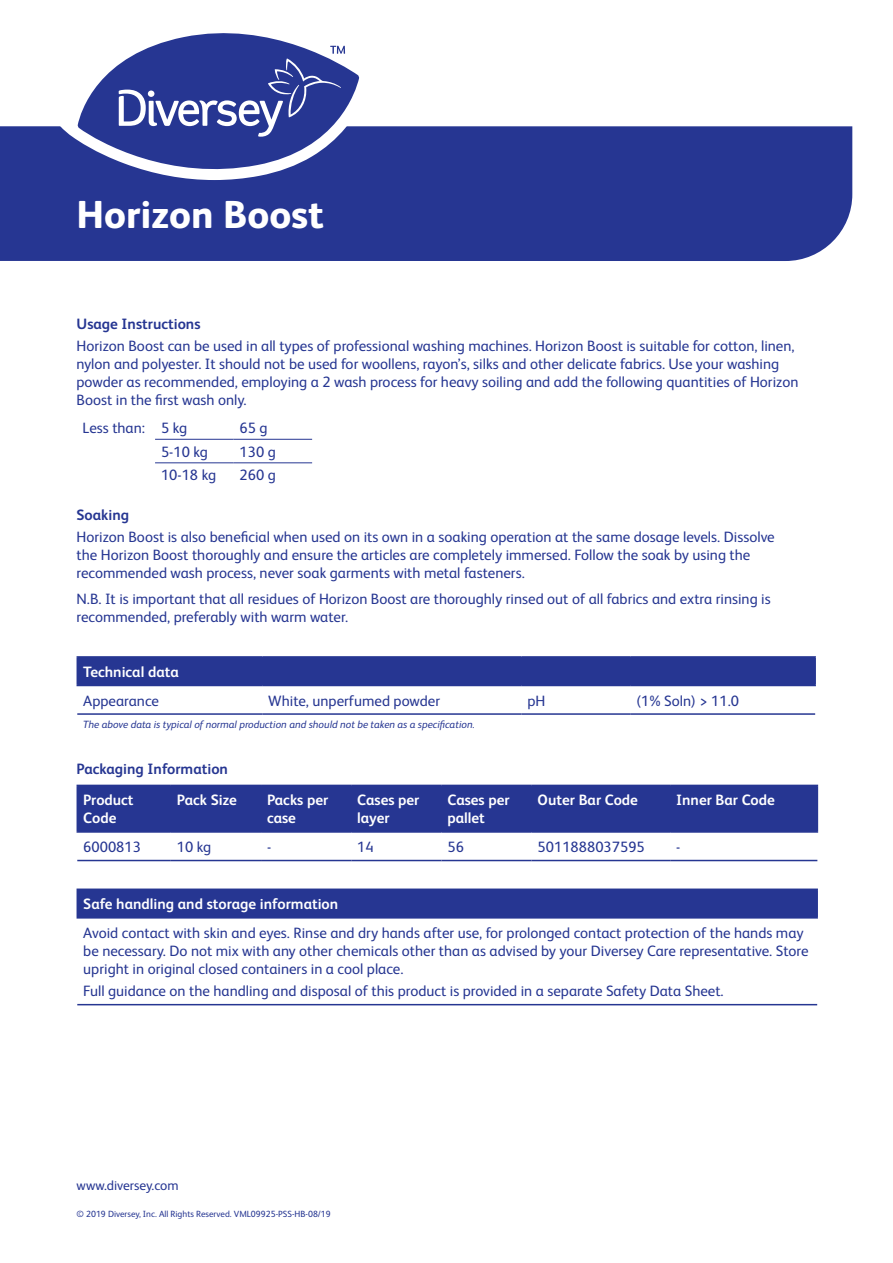
<style>
.page{position:relative;width:893px;height:1263px;background:#fff}
.page>*{position:absolute;margin:0;border:0;box-sizing:border-box;transform-origin:0 0}
.t1{font:800 39px "FS Albert Pro";color:#fff}
.t2{font:15px/18px "FS Albert Pro";color:#263692}
.t3{font:700 15px/18px "FS Albert Pro";color:#fff}
.t4{font:700 15px "FS Albert Pro";color:#263692}
.t5{font:13.5px "FS Albert Pro";color:#263692}
.t6{font:italic 10.5px "FS Albert Pro";color:#263692}
.t7{font:9px "FS Albert Pro";color:#263692}
</style>
<div class="page">
<div style="left:0;top:126px;width:852px;height:135px;background:#263692"></div>
<svg style="left:58px;top:77px;width:316px;height:103px"></svg>
<svg style="left:78px;top:33px;width:281px;height:149px;fill:#263692"></svg>
<svg style="left:119px;top:46px;width:226px;height:91px;background:#4a58a4"></svg>
<hr style="left:155px;top:439px;width:79px;height:1px;background:#263692">
<hr style="left:234px;top:439px;width:78px;height:1px;background:#263692">
<hr style="left:155px;top:462px;width:79px;height:1px;background:#263692">
<hr style="left:234px;top:462px;width:78px;height:1px;background:#263692">
<hr style="left:77px;top:656px;width:185px;height:2px;background:#263692">
<hr style="left:262px;top:656px;width:259px;height:2px;background:#263692">
<hr style="left:521px;top:656px;width:109px;height:2px;background:#263692">
<div style="left:77px;top:657px;width:737px;height:28px;background:#263692"></div>
<hr style="left:630px;top:656px;width:186px;height:2px;background:#263692">
<hr style="left:629px;top:658px;width:2px;height:27px;background:#263692">
<hr style="left:814px;top:658px;width:2px;height:27px;background:#263692">
<hr style="left:77px;top:685px;width:185px;height:1px;background:#263692">
<hr style="left:262px;top:685px;width:259px;height:1px;background:#263692">
<hr style="left:521px;top:685px;width:109px;height:1px;background:#263692">
<hr style="left:630px;top:685px;width:186px;height:1px;background:#263692">
<hr style="left:77px;top:713px;width:185px;height:2px;background:#263692">
<hr style="left:262px;top:713px;width:259px;height:2px;background:#263692">
<hr style="left:521px;top:713px;width:109px;height:2px;background:#263692">
<hr style="left:630px;top:713px;width:185px;height:2px;background:#263692">
<div style="left:78px;top:786px;width:739px;height:45px;background:#263692"></div>
<hr style="left:77px;top:785px;width:94px;height:1px;background:#263692">
<hr style="left:77px;top:786px;width:1px;height:45px;background:#263692">
<hr style="left:171px;top:785px;width:90px;height:1px;background:#263692">
<hr style="left:170px;top:786px;width:2px;height:45px;background:#263692">
<hr style="left:261px;top:785px;width:90px;height:1px;background:#263692">
<hr style="left:260px;top:786px;width:2px;height:45px;background:#263692">
<hr style="left:351px;top:785px;width:90px;height:1px;background:#263692">
<hr style="left:350px;top:786px;width:2px;height:45px;background:#263692">
<hr style="left:441px;top:785px;width:91px;height:1px;background:#263692">
<hr style="left:441px;top:786px;width:1px;height:45px;background:#263692">
<hr style="left:532px;top:785px;width:138px;height:1px;background:#263692">
<hr style="left:531px;top:786px;width:1px;height:45px;background:#263692">
<hr style="left:670px;top:785px;width:148px;height:1px;background:#263692">
<hr style="left:669px;top:786px;width:2px;height:45px;background:#263692">
<hr style="left:817px;top:786px;width:1px;height:45px;background:#263692">
<hr style="left:77px;top:831px;width:94px;height:2px;background:#263692">
<hr style="left:171px;top:831px;width:90px;height:2px;background:#263692">
<hr style="left:261px;top:831px;width:90px;height:2px;background:#263692">
<hr style="left:351px;top:831px;width:90px;height:2px;background:#263692">
<hr style="left:441px;top:831px;width:91px;height:2px;background:#263692">
<hr style="left:532px;top:831px;width:138px;height:2px;background:#263692">
<hr style="left:670px;top:831px;width:148px;height:2px;background:#263692">
<hr style="left:77px;top:860px;width:94px;height:1px;background:#263692">
<hr style="left:171px;top:860px;width:90px;height:1px;background:#263692">
<hr style="left:261px;top:860px;width:90px;height:1px;background:#263692">
<hr style="left:351px;top:860px;width:90px;height:1px;background:#263692">
<hr style="left:441px;top:860px;width:91px;height:1px;background:#263692">
<hr style="left:532px;top:860px;width:138px;height:1px;background:#263692">
<hr style="left:670px;top:860px;width:147px;height:1px;background:#263692">
<div style="left:77px;top:889px;width:740px;height:29px;background:#263692"></div>
<hr style="left:77px;top:888px;width:741px;height:2px;background:#263692">
<hr style="left:816px;top:890px;width:2px;height:27px;background:#263692">
<hr style="left:77px;top:917px;width:741px;height:1px;background:#263692">
<hr style="left:77px;top:1004px;width:740px;height:1px;background:#263692">
<h1 class="t1" style="left:77px;top:184px;width:249px">Horizon Boost</h1>
<p class="t4" style="left:77px;top:313px;width:126px">Usage Instructions</p>
<p class="t2" style="left:77px;top:336px;width:723px">Horizon Boost can be used in all types of professional washing machines. Horizon Boost is suitable for cotton, linen, nylon and polyester. It should not be used for woollens, rayon’s, silks and other delicate fabrics. Use your washing powder as recommended, employing a 2 wash process for heavy soiling and add the following quantities of Horizon Boost in the first wash only.</p>
<p class="t2" style="left:83px;top:418px;width:106px">Less than: 5 kg</p>
<p class="t2" style="left:240px;top:418px;width:30px">65 g</p>
<p class="t2" style="left:161px;top:442px;width:48px">5-10 kg</p>
<p class="t2" style="left:240px;top:442px;width:38px">130 g</p>
<p class="t2" style="left:161px;top:465px;width:57px">10-18 kg</p>
<p class="t2" style="left:240px;top:465px;width:38px">260 g</p>
<p class="t4" style="left:77px;top:504px;width:54px">Soaking</p>
<p class="t2" style="left:77px;top:527px;width:700px">Horizon Boost is also beneficial when used on its own in a soaking operation at the same dosage levels. Dissolve the Horizon Boost thoroughly and ensure the articles are completely immersed. Follow the soak by using the recommended wash process, never soak garments with metal fasteners.</p>
<p class="t2" style="left:77px;top:589px;width:696px">N.B. It is important that all residues of Horizon Boost are thoroughly rinsed out of all fabrics and extra rinsing is recommended, preferably with warm water.</p>
<p class="t3" style="left:83px;top:662px;width:97px">Technical data</p>
<p class="t2" style="left:83px;top:690px;width:77px">Appearance</p>
<p class="t2" style="left:268px;top:690px;width:173px">White, unperfumed powder</p>
<p class="t2" style="left:527px;top:690px;width:20px">pH</p>
<p class="t2" style="left:636px;top:690px;width:104px">(1% Soln) &gt; 11.0</p>
<p class="t6" style="left:83px;top:717px;width:393px">The above data is typical of normal production and should not be taken as a specification.</p>
<p class="t4" style="left:77px;top:759px;width:153px">Packaging Information</p>
<p class="t3" style="left:83px;top:790px;width:52px">Product<br>Code</p>
<p class="t3" style="left:177px;top:790px;width:62px">Pack Size</p>
<p class="t3" style="left:267px;top:790px;width:63px">Packs per case</p>
<p class="t3" style="left:357px;top:790px;width:64px">Cases per layer</p>
<p class="t3" style="left:447px;top:790px;width:64px">Cases per pallet</p>
<p class="t3" style="left:538px;top:790px;width:102px">Outer Bar Code</p>
<p class="t3" style="left:676px;top:790px;width:100px">Inner Bar Code</p>
<p class="t2" style="left:83px;top:837px;width:59px">6000813</p>
<p class="t2" style="left:177px;top:837px;width:36px">10 kg</p>
<p class="t2" style="left:267px;top:837px;width:6px">-</p>
<p class="t2" style="left:357px;top:837px;width:18px">14</p>
<p class="t2" style="left:447px;top:837px;width:18px">56</p>
<p class="t2" style="left:538px;top:837px;width:109px">5011888037595</p>
<p class="t2" style="left:676px;top:837px;width:6px">-</p>
<p class="t3" style="left:83px;top:894px;width:257px">Safe handling and storage information</p>
<p class="t2" style="left:83px;top:923px;width:727px">Avoid contact with skin and eyes. Rinse and dry hands after use, for prolonged contact protection of the hands may be necessary. Do not mix with any other chemicals other than as advised by your Diversey Care representative. Store upright in original closed containers in a cool place.</p>
<p class="t2" style="left:83px;top:981px;width:642px">Full guidance on the handling and disposal of this product is provided in a separate Safety Data Sheet.</p>
<p class="t5" style="left:77px;top:1176px;width:104px">www.diversey.com</p>
<p class="t7" style="left:77px;top:1208px;width:256px">© 2019 Diversey, Inc. All Rights Reserved. VML09925-PSS-HB-08/19</p>
</div>
